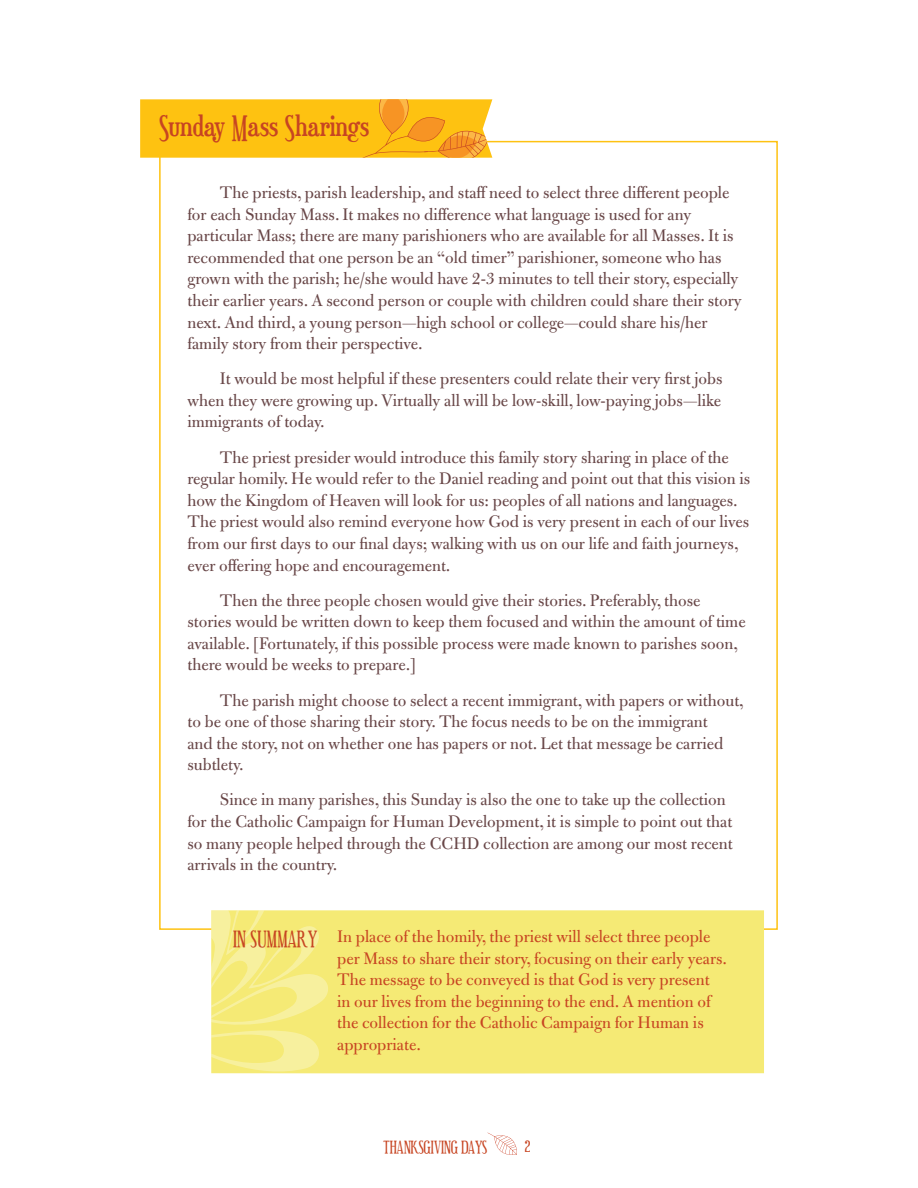
<style>
.page{position:relative;width:918px;height:1188px;background:#fff}
.page>*{position:absolute;margin:0;border:0;box-sizing:border-box;transform-origin:0 0}
.t1{font:30px "Euphorigenic";color:#c74522}
.t2{font:19.5px "Euphorigenic";color:#c74522}
.t3{font:18px/21.6px "Bulmer MT Std";color:#684647}
.t4{font:18px/21.6px "Bulmer MT Std";color:#c74522}
.t5{font:16.5px "Euphorigenic";color:#c74522}
.t6{font:15px "Euphorigenic";color:#c74522}
</style>
<div class="page">
<svg style="left:140px;top:99px;width:352px;height:59px;background:#fcbd19"></svg>
<div style="left:336px;top:910px;width:428px;height:164px;background:#f5ea75"></div>
<svg style="left:211px;top:910px;width:125px;height:164px;background:#f5ec84"></svg>
<svg style="left:488px;top:1133px;width:29px;height:22px"></svg>
<h1 class="t1" style="left:159px;top:111px;width:212px">SUNDAY MASS SHARINGS</h1>
<p class="t3" style="left:187px;top:182px;width:556px;text-indent:32px">The priests, parish leadership, and staff need to select three different people for each Sunday Mass. It makes no difference what language is used for any particular Mass; there are many parishioners who are available for all Masses. It is recommended that one person be an “old timer” parishioner, someone who has grown with the parish; he/she would have 2-3 minutes to tell their story, especially their earlier years. A second person or couple with children could share their story next. And third, a young person—high school or college—could share his/her family story from their perspective.</p>
<p class="t3" style="left:187px;top:368px;width:537px;text-align:justify;text-indent:32px">It would be most helpful if these presenters could relate their very first jobs when they were growing up. Virtually all will be low-skill, low-paying jobs—like immigrants of today.</p>
<p class="t3" style="left:187px;top:446px;width:564px;text-indent:32px">The priest presider would introduce this family story sharing in place of the regular homily. He would refer to the Daniel reading and point out that this vision is how the Kingdom of Heaven will look for us: peoples of all nations and languages.<br>The priest would also remind everyone how God is very present in each of our lives from our first days to our final days; walking with us on our life and faith journeys, ever offering hope and encouragement.</p>
<p class="t3" style="left:187px;top:590px;width:560px;text-indent:32px">Then the three people chosen would give their stories. Preferably, those stories would be written down to keep them focused and within the amount of time available. [Fortunately, if this possible process were made known to parishes soon, there would be weeks to prepare.]</p>
<p class="t3" style="left:187px;top:689px;width:558px;text-indent:32px">The parish might choose to select a recent immigrant, with papers or without, to be one of those sharing their story. The focus needs to be on the immigrant<br>and the story, not on whether one has papers or not. Let that message be carried subtlety.</p>
<p class="t3" style="left:187px;top:789px;width:547px;text-indent:32px">Since in many parishes, this Sunday is also the one to take up the collection for the Catholic Campaign for Human Development, it is simple to point out that so many people helped through the CCHD collection are among our most recent arrivals in the country.</p>
<p class="t2" style="left:233px;top:928px;width:86px">IN SUMMARY</p>
<p class="t4" style="left:337px;top:926px;width:391px">In place of the homily, the priest will select three people per Mass to share their story, focusing on their early years.<br>The message to be conveyed is that God is very present in our lives from the beginning to the end. A mention of the collection for the Catholic Campaign for Human is appropriate.</p>
<p class="t6" style="left:384px;top:1138px;width:105px">THANKSGIVING DAYS</p>
<p class="t5" style="left:525px;top:1138px;width:7px">2</p>
</div>
